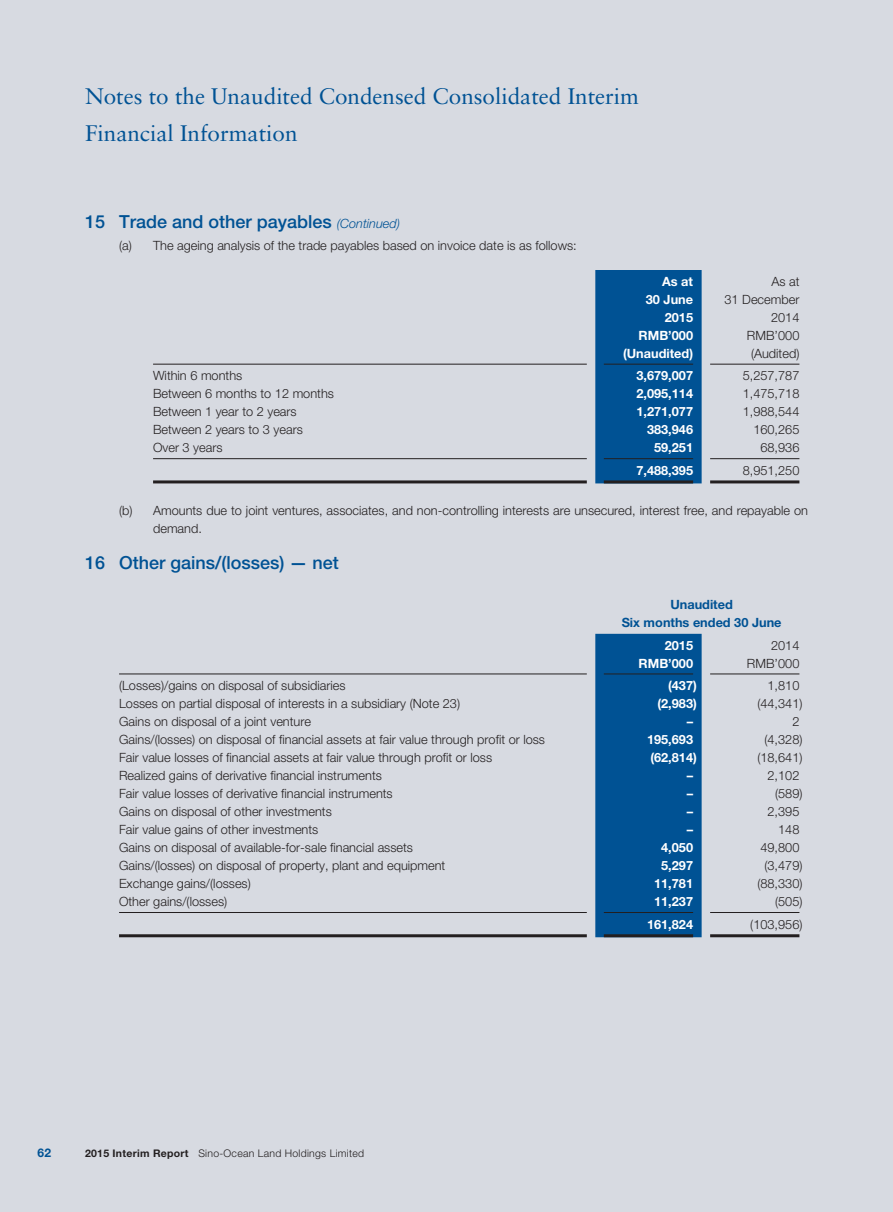
<style>
.page{position:relative;width:893px;height:1212px;background:#d7dae1}
.page>*{position:absolute;margin:0;border:0;box-sizing:border-box;transform-origin:0 0}
.t1{font:22.5px/37.5px "Sabon LT Std";color:#005294}
.t2{font:500 18px "Helvetica Neue LT Std";color:#005294}
.t3{font:300 12.75px/18px "Helvetica Neue LT Std";color:#231f20;text-align:right}
.t4{font:700 12.75px/18px "Helvetica Neue LT Std";color:#fff;text-align:right}
.t5{font:700 12.75px/18px "Helvetica Neue LT Std";color:#005294;text-align:center}
.t6{font:700 12px "Helvetica Neue LT Std";color:#005294}
.t7{font:300 10.5px "Helvetica Neue LT Std";letter-spacing:.025em;color:#231f20}
.s1{font-weight:300;font-style:italic;font-size:12.75px}
.s2{font-weight:700}
</style>
<div class="page">
<div style="left:595px;top:270px;width:107px;height:213px;background:#005294"></div>
<hr style="left:153px;top:364px;width:434px;height:1px;background:#231f20">
<hr style="left:604px;top:364px;width:89px;height:1px;background:#231f20">
<hr style="left:710px;top:364px;width:89px;height:1px;background:#231f20">
<hr style="left:153px;top:458px;width:434px;height:1px;background:#231f20">
<hr style="left:604px;top:458px;width:89px;height:1px;background:#231f20">
<hr style="left:710px;top:458px;width:89px;height:1px;background:#231f20">
<hr style="left:153px;top:480px;width:434px;height:3px;background:#231f20">
<hr style="left:604px;top:480px;width:89px;height:3px;background:#231f20">
<hr style="left:710px;top:480px;width:89px;height:3px;background:#231f20">
<div style="left:595px;top:634px;width:107px;height:303px;background:#005294"></div>
<hr style="left:119px;top:673px;width:468px;height:1px;background:#231f20">
<hr style="left:604px;top:673px;width:89px;height:1px;background:#231f20">
<hr style="left:710px;top:673px;width:89px;height:1px;background:#231f20">
<hr style="left:119px;top:912px;width:468px;height:1px;background:#231f20">
<hr style="left:604px;top:912px;width:89px;height:1px;background:#231f20">
<hr style="left:710px;top:912px;width:89px;height:1px;background:#231f20">
<hr style="left:119px;top:934px;width:468px;height:3px;background:#231f20">
<hr style="left:604px;top:934px;width:89px;height:3px;background:#231f20">
<hr style="left:710px;top:934px;width:89px;height:3px;background:#231f20">
<h1 class="t1" style="left:85px;top:77px;width:555px">Notes to the Unaudited Condensed Consolidated Interim<br>Financial Information</h1>
<h2 class="t2" style="left:85px;top:210px;width:317px">15 Trade and other payables <span class="s1">(Continued)</span></h2>
<p class="t3" style="left:119px;top:236px;width:459px">(a) The ageing analysis of the trade payables based on invoice date is as follows:</p>
<p class="t4" style="left:662px;top:272px;width:32px">As at</p>
<p class="t3" style="left:771px;top:272px;width:30px">As at</p>
<p class="t4" style="left:646px;top:290px;width:49px">30 June<br>2015</p>
<p class="t3" style="left:724px;top:290px;width:76px">31 December<br>2014</p>
<p class="t4" style="left:639px;top:326px;width:56px">RMB’000</p>
<p class="t3" style="left:747px;top:326px;width:54px">RMB’000</p>
<p class="t4" style="left:623px;top:344px;width:72px">(Unaudited)</p>
<p class="t3" style="left:751px;top:344px;width:50px">(Audited)</p>
<p class="t3" style="left:153px;top:367px;width:91px">Within 6 months</p>
<p class="t4" style="left:636px;top:366px;width:58px">3,679,007</p>
<p class="t3" style="left:743px;top:367px;width:58px">5,257,787</p>
<p class="t3" style="left:153px;top:385px;width:182px">Between 6 months to 12 months</p>
<p class="t4" style="left:636px;top:384px;width:58px">2,095,114</p>
<p class="t3" style="left:743px;top:385px;width:58px">1,475,718</p>
<p class="t3" style="left:153px;top:403px;width:145px">Between 1 year to 2 years</p>
<p class="t4" style="left:636px;top:402px;width:58px">1,271,077</p>
<p class="t3" style="left:743px;top:403px;width:58px">1,988,544</p>
<p class="t3" style="left:153px;top:421px;width:151px">Between 2 years to 3 years</p>
<p class="t4" style="left:647px;top:420px;width:48px">383,946</p>
<p class="t3" style="left:753px;top:421px;width:48px">160,265</p>
<p class="t3" style="left:153px;top:439px;width:71px">Over 3 years</p>
<p class="t4" style="left:654px;top:438px;width:40px">59,251</p>
<p class="t3" style="left:760px;top:439px;width:40px">68,936</p>
<p class="t4" style="left:636px;top:461px;width:58px">7,488,395</p>
<p class="t3" style="left:743px;top:461px;width:58px">8,951,250</p>
<p class="t3" style="left:153px;top:501px;width:656px;text-align:left;text-indent:-34px">(b) Amounts due to joint ventures, associates, and non-controlling interests are unsecured, interest free, and repayable on demand.</p>
<h2 class="t2" style="left:85px;top:552px;width:255px">16 Other gains/(losses) — net</h2>
<p class="t5" style="left:622px;top:595px;width:161px">Unaudited<br>Six months ended 30 June</p>
<p class="t4" style="left:665px;top:636px;width:30px">2015</p>
<p class="t3" style="left:771px;top:636px;width:30px">2014</p>
<p class="t4" style="left:639px;top:654px;width:56px">RMB’000</p>
<p class="t3" style="left:747px;top:654px;width:54px">RMB’000</p>
<p class="t3" style="left:119px;top:676px;width:228px">(Losses)/gains on disposal of subsidiaries</p>
<p class="t4" style="left:668px;top:676px;width:30px">(437)</p>
<p class="t3" style="left:767px;top:676px;width:33px">1,810</p>
<p class="t3" style="left:119px;top:694px;width:342px">Losses on partial disposal of interests in a subsidiary (Note 23)</p>
<p class="t4" style="left:657px;top:694px;width:41px">(2,983)</p>
<p class="t3" style="left:757px;top:694px;width:47px">(44,341)</p>
<p class="t3" style="left:119px;top:712px;width:193px">Gains on disposal of a joint venture</p>
<p class="t4" style="left:687px;top:712px;width:8px">–</p>
<p class="t3" style="left:792px;top:712px;width:9px">2</p>
<p class="t3" style="left:119px;top:730px;width:427px">Gains/(losses) on disposal of financial assets at fair value through profit or loss</p>
<p class="t4" style="left:647px;top:730px;width:48px">195,693</p>
<p class="t3" style="left:764px;top:730px;width:40px">(4,328)</p>
<p class="t3" style="left:119px;top:748px;width:375px">Fair value losses of financial assets at fair value through profit or loss</p>
<p class="t4" style="left:650px;top:748px;width:48px">(62,814)</p>
<p class="t3" style="left:757px;top:748px;width:47px">(18,641)</p>
<p class="t3" style="left:119px;top:766px;width:264px">Realized gains of derivative financial instruments</p>
<p class="t4" style="left:687px;top:766px;width:8px">–</p>
<p class="t3" style="left:767px;top:766px;width:33px">2,102</p>
<p class="t3" style="left:119px;top:784px;width:275px">Fair value losses of derivative financial instruments</p>
<p class="t4" style="left:687px;top:784px;width:8px">–</p>
<p class="t3" style="left:775px;top:784px;width:29px">(589)</p>
<p class="t3" style="left:119px;top:802px;width:214px">Gains on disposal of other investments</p>
<p class="t4" style="left:687px;top:802px;width:8px">–</p>
<p class="t3" style="left:767px;top:802px;width:33px">2,395</p>
<p class="t3" style="left:119px;top:820px;width:201px">Fair value gains of other investments</p>
<p class="t4" style="left:687px;top:820px;width:8px">–</p>
<p class="t3" style="left:778px;top:820px;width:23px">148</p>
<p class="t3" style="left:119px;top:838px;width:295px">Gains on disposal of available-for-sale financial assets</p>
<p class="t4" style="left:661px;top:838px;width:33px">4,050</p>
<p class="t3" style="left:760px;top:838px;width:40px">49,800</p>
<p class="t3" style="left:119px;top:856px;width:328px">Gains/(losses) on disposal of property, plant and equipment</p>
<p class="t4" style="left:661px;top:856px;width:33px">5,297</p>
<p class="t3" style="left:764px;top:856px;width:40px">(3,479)</p>
<p class="t3" style="left:119px;top:874px;width:133px">Exchange gains/(losses)</p>
<p class="t4" style="left:654px;top:874px;width:40px">11,781</p>
<p class="t3" style="left:757px;top:874px;width:47px">(88,330)</p>
<p class="t3" style="left:119px;top:892px;width:110px">Other gains/(losses)</p>
<p class="t4" style="left:654px;top:892px;width:40px">11,237</p>
<p class="t3" style="left:775px;top:892px;width:29px">(505)</p>
<p class="t4" style="left:647px;top:915px;width:48px">161,824</p>
<p class="t3" style="left:750px;top:915px;width:54px">(103,956)</p>
<p class="t6" style="left:37px;top:1145px;width:15px">62</p>
<p class="t7" style="left:85px;top:1147px;width:281px"><span class="s2">2015 Interim Report</span> Sino-Ocean Land Holdings Limited</p>
</div>
